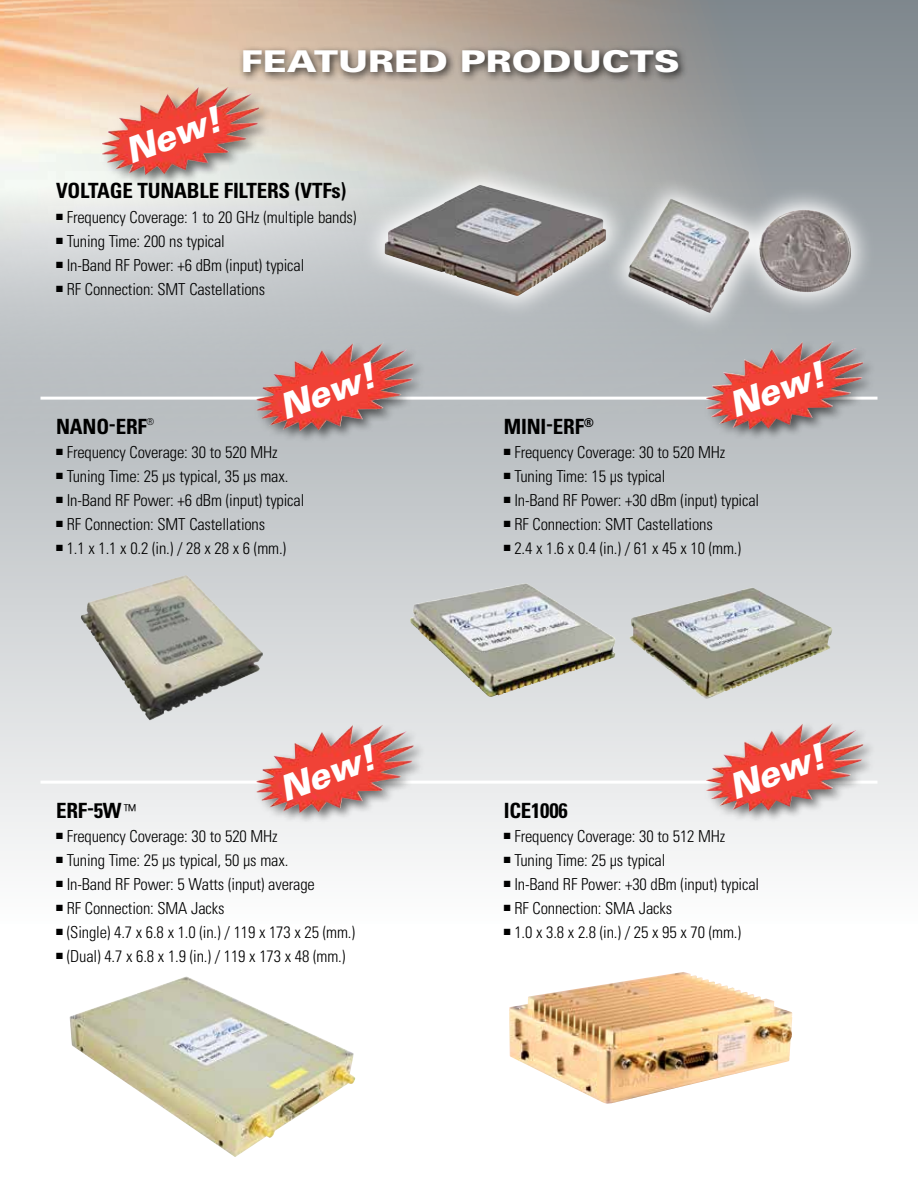
<style>
.page{position:relative;width:918px;height:1188px;background:#fff}
.page>*{position:absolute;margin:0;border:0;box-sizing:border-box;transform-origin:0 0}
.t1{font:italic 900 35.4px "Univers";color:#fff}
.t2{font:900 30px "Univers";color:#fff;scale:1.2 1}
.t3{font:700 condensed 21px "Univers";letter-spacing:-.01em;color:#000}
.t4{font:300 condensed 16.5px "Univers";letter-spacing:-.01em;color:#000}
.s1{font-weight:300;font-size:16.5px}
</style>
<div class="page">
<svg style="left:0;top:476px;width:918px;height:383px;background:#d5d7d8"></svg>
<div style="left:238px;top:45px;width:450px;height:39px;background:#000;opacity:.75"></div>
<hr style="left:40px;top:781px;width:838px;height:3px;background:#fff">
<svg style="left:605px;top:175px;width:270px;height:161px;background:#adaeb0"></svg>
<img style="left:630px;top:199px;width:40px;height:82px">
<div style="left:704px;top:721px;width:172px;height:103px;background:#000;opacity:.55"></div>
<img style="left:770px;top:723px;width:63px;height:21px">
<div style="left:704px;top:339px;width:172px;height:103px;background:#000;opacity:.55"></div>
<img style="left:771px;top:341px;width:62px;height:22px">
<div style="left:254px;top:722px;width:172px;height:103px;background:#000;opacity:.55"></div>
<img style="left:320px;top:725px;width:63px;height:21px">
<div style="left:254px;top:340px;width:172px;height:104px;background:#000;opacity:.55"></div>
<img style="left:320px;top:343px;width:63px;height:21px">
<svg style="left:361px;top:162px;width:269px;height:157px;background:#c1c5c5"></svg>
<img style="left:385px;top:185px;width:221px;height:111px">
<img style="left:70px;top:976px;width:285px;height:181px">
<img style="left:120px;top:576px;width:64px;height:18px">
<img style="left:410px;top:583px;width:206px;height:114px">
<img style="left:630px;top:587px;width:203px;height:112px">
<img style="left:509px;top:972px;width:283px;height:132px">
<div style="left:100px;top:84px;width:172px;height:103px;background:#000;opacity:.55"></div>
<img style="left:166px;top:87px;width:62px;height:21px">
<h1 class="t1" style="left:119px;top:131px;width:101px;rotate:-20deg">New!</h1>
<h2 class="t2" style="left:241px;top:43px;width:368px">FEATURED PRODUCTS</h2>
<p class="t3" style="left:56px;top:177px;width:292px">VOLTAGE TUNABLE FILTERS (VTFs)</p>
<p class="t4" style="left:56px;top:207px;width:302px">■ Frequency Coverage: 1 to 20 GHz (multiple bands)</p>
<p class="t4" style="left:56px;top:231px;width:170px">■ Tuning Time: 200 ns typical</p>
<p class="t4" style="left:56px;top:255px;width:250px">■ In-Band RF Power: +6 dBm (input) typical</p>
<p class="t4" style="left:56px;top:279px;width:211px">■ RF Connection: SMT Castellations</p>
<h1 class="t1" style="left:273px;top:387px;width:101px;rotate:-20deg">New!</h1>
<p class="t3" style="left:56px;top:413px;width:100px">NANO-ERF<sup>®</sup></p>
<p class="t4" style="left:56px;top:442px;width:223px">■ Frequency Coverage: 30 to 520 MHz</p>
<p class="t4" style="left:56px;top:466px;width:234px">■ Tuning Time: 25 µs typical, 35 µs max.</p>
<p class="t4" style="left:56px;top:490px;width:250px">■ In-Band RF Power: +6 dBm (input) typical</p>
<p class="t4" style="left:56px;top:514px;width:211px">■ RF Connection: SMT Castellations</p>
<p class="t4" style="left:56px;top:538px;width:232px">■ 1.1 x 1.1 x 0.2 (in.) / 28 x 28 x 6 (mm.)</p>
<h1 class="t1" style="left:273px;top:769px;width:101px;rotate:-20deg">New!</h1>
<p class="t3" style="left:56px;top:797px;width:81px">ERF-5W<span class="s1">™</span></p>
<p class="t4" style="left:56px;top:826px;width:223px">■ Frequency Coverage: 30 to 520 MHz</p>
<p class="t4" style="left:56px;top:850px;width:234px">■ Tuning Time: 25 µs typical, 50 µs max.</p>
<p class="t4" style="left:56px;top:874px;width:260px">■ In-Band RF Power: 5 Watts (input) average</p>
<p class="t4" style="left:56px;top:898px;width:170px">■ RF Connection: SMA Jacks</p>
<p class="t4" style="left:56px;top:922px;width:300px">■ (Single) 4.7 x 6.8 x 1.0 (in.) / 119 x 173 x 25 (mm.)</p>
<p class="t4" style="left:56px;top:946px;width:291px">■ (Dual) 4.7 x 6.8 x 1.9 (in.) / 119 x 173 x 48 (mm.)</p>
<h1 class="t1" style="left:723px;top:386px;width:101px;rotate:-20deg">New!</h1>
<p class="t3" style="left:504px;top:413px;width:92px">MINI-ERF<sup>®</sup></p>
<p class="t4" style="left:504px;top:442px;width:223px">■ Frequency Coverage: 30 to 520 MHz</p>
<p class="t4" style="left:504px;top:466px;width:163px">■ Tuning Time: 15 µs typical</p>
<p class="t4" style="left:504px;top:490px;width:257px">■ In-Band RF Power: +30 dBm (input) typical</p>
<p class="t4" style="left:504px;top:514px;width:211px">■ RF Connection: SMT Castellations</p>
<p class="t4" style="left:504px;top:538px;width:239px">■ 2.4 x 1.6 x 0.4 (in.) / 61 x 45 x 10 (mm.)</p>
<h1 class="t1" style="left:723px;top:768px;width:101px;rotate:-20deg">New!</h1>
<p class="t3" style="left:504px;top:797px;width:66px">ICE1006</p>
<p class="t4" style="left:504px;top:826px;width:223px">■ Frequency Coverage: 30 to 512 MHz</p>
<p class="t4" style="left:504px;top:850px;width:163px">■ Tuning Time: 25 µs typical</p>
<p class="t4" style="left:504px;top:874px;width:257px">■ In-Band RF Power: +30 dBm (input) typical</p>
<p class="t4" style="left:504px;top:898px;width:170px">■ RF Connection: SMA Jacks</p>
<p class="t4" style="left:504px;top:922px;width:239px">■ 1.0 x 3.8 x 2.8 (in.) / 25 x 95 x 70 (mm.)</p>
</div>
